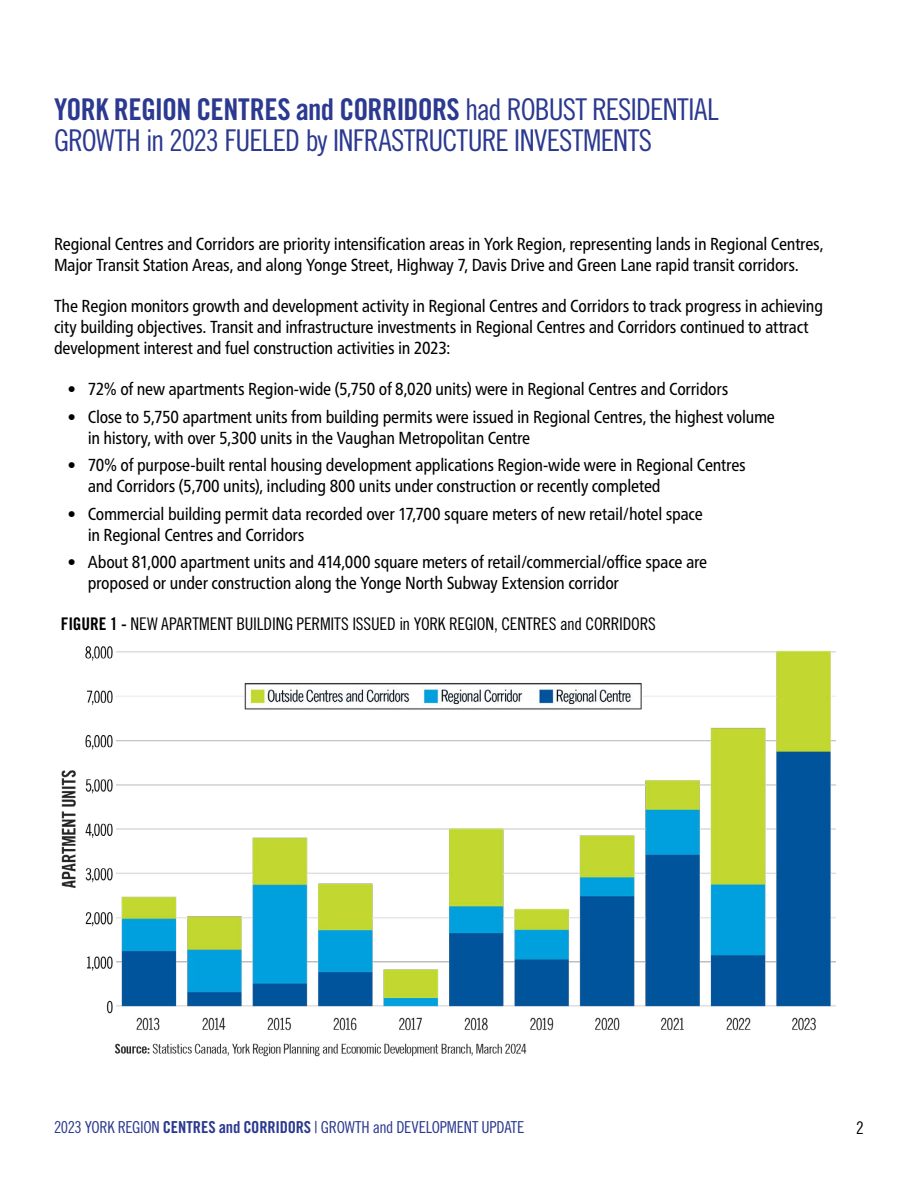
<style>
.page{position:relative;width:918px;height:1188px;background:#fff}
.page>*{position:absolute;margin:0;border:0;box-sizing:border-box;transform-origin:0 0}
.Heading{font:30px/31.5px "Trade Gothic LT Pro Cn 18";letter-spacing:-.03em;color:#2b3990}
.t1{font:condensed 17.4px/20.9px "Frutiger Neue LT Pro";letter-spacing:-.015em;color:#000}
.t2{font:17.4px "Trade Gothic LT Pro Cn 18";letter-spacing:-.01em;color:#000}
.t3{font:16.5px "Trade Gothic LT Pro Cn 18";letter-spacing:-.02em;color:#2b3990}
.s1{font-family:"Trade Gothic LT Pro Bd Cn 20"}
</style>
<div class="page">
<img style="left:61px;top:646px;width:774px;height:411px">
<h1 class="Heading" style="left:54px;top:93px;width:666px"><span class="s1">YORK REGION CENTRES and CORRIDORS</span> had ROBUST RESIDENTIAL<br>GROWTH in 2023 FUELED by INFRASTRUCTURE INVESTMENTS</h1>
<p class="t1" style="left:54px;top:234px;width:771px">Regional Centres and Corridors are priority intensification areas in York Region, representing lands in Regional Centres,<br>Major Transit Station Areas, and along Yonge Street, Highway 7, Davis Drive and Green Lane rapid transit corridors.</p>
<p class="t1" style="left:54px;top:296px;width:771px">The Region monitors growth and development activity in Regional Centres and Corridors to track progress in achieving city building objectives. Transit and infrastructure investments in Regional Centres and Corridors continued to attract development interest and fuel construction activities in 2023:</p>
<p class="t1" style="left:68px;top:378px;width:662px">• 72% of new apartments Region-wide (5,750 of 8,020 units) were in Regional Centres and Corridors</p>
<p class="t1" style="left:88px;top:406px;width:689px;text-indent:-20px">• Close to 5,750 apartment units from building permits were issued in Regional Centres, the highest volume in history, with over 5,300 units in the Vaughan Metropolitan Centre</p>
<p class="t1" style="left:88px;top:455px;width:660px;text-indent:-20px">• 70% of purpose-built rental housing development applications Region-wide were in Regional Centres and Corridors (5,700 units), including 800 units under construction or recently completed</p>
<p class="t1" style="left:88px;top:503px;width:617px;text-indent:-20px">• Commercial building permit data recorded over 17,700 square meters of new retail/hotel space in Regional Centres and Corridors</p>
<p class="t1" style="left:88px;top:552px;width:621px;text-indent:-20px">• About 81,000 apartment units and 414,000 square meters of retail/commercial/office space are proposed or under construction along the Yonge North Subway Extension corridor</p>
<p class="t2" style="left:61px;top:614px;width:597px"><span class="s1">FIGURE 1 -</span> NEW APARTMENT BUILDING PERMITS ISSUED in YORK REGION, CENTRES and CORRIDORS</p>
<p class="t3" style="left:54px;top:1117px;width:472px">2023 YORK REGION <span class="s1">CENTRES and CORRIDORS</span> | GROWTH and DEVELOPMENT UPDATE</p>
<p class="t2" style="left:856px;top:1117px;width:9px">2</p>
</div>
